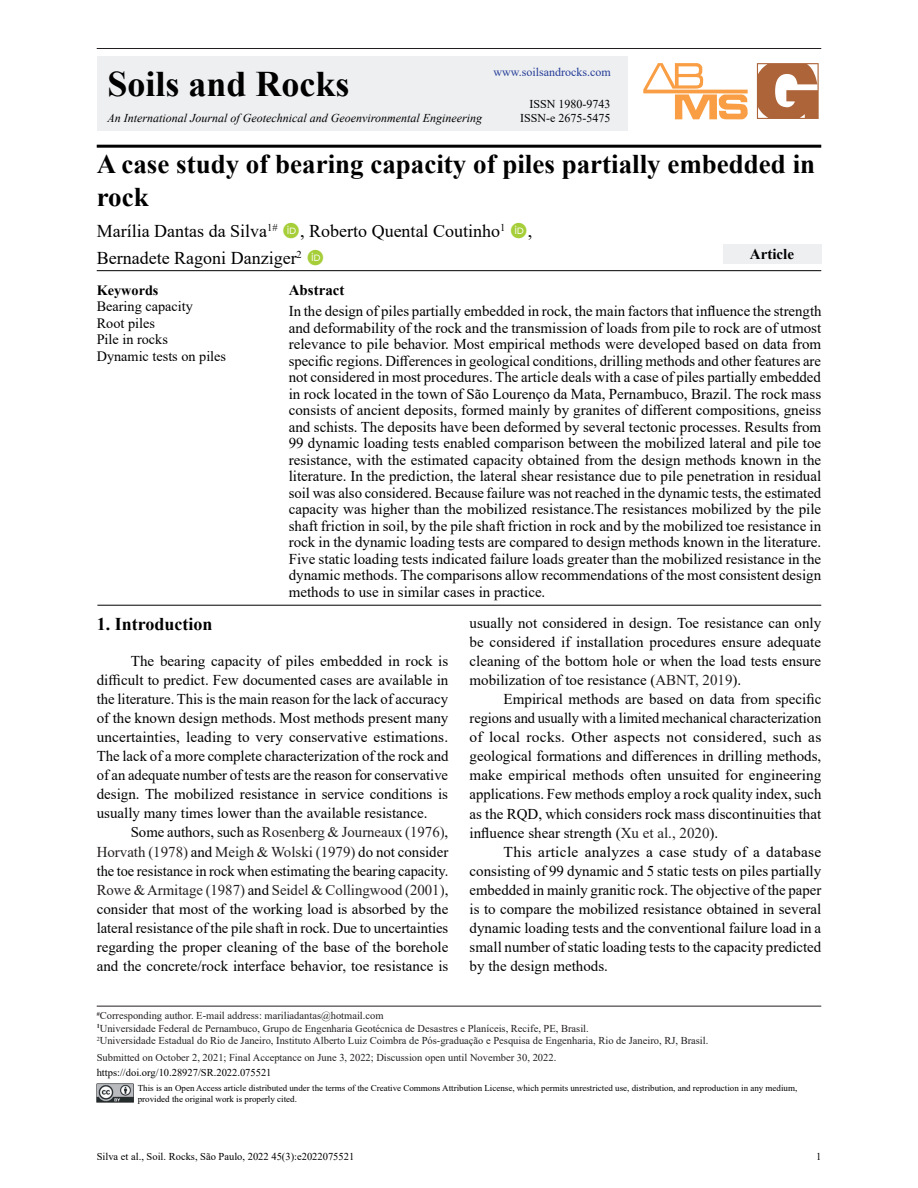
<style>
.page{position:relative;width:918px;height:1188px;background:#fff}
.page>*{position:absolute;margin:0;border:0;box-sizing:border-box;transform-origin:0 0}
.t1{font:700 36px "Times New Roman";color:#000}
.ArticleTitle{font:700 27px/32.4px "Times New Roman";color:#000}
.Authors{font:18px "Times New Roman";color:#000}
.Heading1{font:700 18px "Times New Roman";color:#000}
.Paragraph{font:15px/19px "Times New Roman";color:#000;text-align:justify}
.Abstract{font:15px/16.5px "Times New Roman";color:#000;text-align:justify}
.AbstractTitle{font:700 15px "Times New Roman";color:#000}
.Keywords{font:14.25px/16.5px "Times New Roman";color:#000}
.KeywordsTitle{font:700 14.25px "Times New Roman";color:#000}
.t2{font:italic 12px "Times New Roman";color:#000}
.t3{font:12px/14.4px "Times New Roman";color:#000;text-align:right}
.t4{font:12px "Times New Roman";color:#243d98}
.Affiliations{font:10.5px "Times New Roman";color:#231f20}
.t5{font:10.5px "Times New Roman";color:#000}
.History{font:10.5px "Times New Roman";color:#231f20}
.Correspondence{font:10.5px "Times New Roman";color:#231f20}
.t6{font:9px/10.8px "Times New Roman";color:#000}
.s1{color:#231f20}
</style>
<div class="page">
<div style="left:97px;top:57px;width:531px;height:74px;background:#eeeff1"></div>
<img style="left:97px;top:1083px;width:37px;height:20px">
<hr style="left:97px;top:48px;width:724px;height:1px;background:#231f20">
<svg style="left:757px;top:63px;width:62px;height:56px"></svg>
<svg style="left:643px;top:63px;width:105px;height:56px"></svg>
<hr style="left:97px;top:145px;width:724px;height:3px;background:#000">
<hr style="left:97px;top:270px;width:724px;height:1px;background:#000">
<hr style="left:97px;top:605px;width:724px;height:1px;background:#000">
<hr style="left:97px;top:1006px;width:724px;height:1px;background:#231f20">
<div style="left:723px;top:244px;width:98px;height:20px;background:#eeeff1"></div>
<h1 class="t1" style="left:108px;top:58px;width:244px">Soils and Rocks</h1>
<p class="t2" style="left:108px;top:110px;width:376px">An International Journal of Geotechnical and Geoenvironmental Engineering</p>
<p class="t4" style="left:494px;top:64px;width:119px">www.soilsandrocks.com</p>
<p class="t3" style="left:520px;top:96px;width:92px">ISSN 1980-9743<br>ISSN-e 2675-5475</p>
<p class="ArticleTitle" style="left:97px;top:147px;width:720px">A case study of bearing capacity of piles partially embedded in rock</p>
<p class="Authors" style="left:97px;top:218px;width:182px">Marília Dantas da Silva<sup>1#</sup></p>
<p class="Authors" style="left:300px;top:218px;width:207px">, Roberto Quental Coutinho<sup>1</sup></p>
<p class="Authors" style="left:528px;top:218px;width:6px">,</p>
<p class="Authors" style="left:97px;top:245px;width:207px">Bernadete Ragoni Danziger<sup>2</sup></p>
<p class="AbstractTitle" style="left:750px;top:243px;width:46px">Article</p>
<p class="KeywordsTitle" style="left:97px;top:280px;width:63px">Keywords</p>
<p class="Keywords" style="left:97px;top:298px;width:131px">Bearing capacity<br>Root piles<br>Pile in rocks<br>Dynamic tests on piles</p>
<p class="AbstractTitle" style="left:289px;top:279px;width:57px">Abstract</p>
<p class="Abstract" style="left:289px;top:302px;width:534px">In the design of piles partially embedded in rock, the main factors that influence the strength and deformability of the rock and the transmission of loads from pile to rock are of utmost relevance to pile behavior. Most empirical methods were developed based on data from specific regions. Differences in geological conditions, drilling methods and other features are not considered in most procedures. The article deals with a case of piles partially embedded in rock located in the town of São Lourenço da Mata, Pernambuco, Brazil. The rock mass consists of ancient deposits, formed mainly by granites of different compositions, gneiss and schists. The deposits have been deformed by several tectonic processes. Results from 99 dynamic loading tests enabled comparison between the mobilized lateral and pile toe resistance, with the estimated capacity obtained from the design methods known in the literature. In the prediction, the lateral shear resistance due to pile penetration in residual soil was also considered. Because failure was not reached in the dynamic tests, the estimated capacity was higher than the mobilized resistance.The resistances mobilized by the pile shaft friction in soil, by the pile shaft friction in rock and by the mobilized toe resistance in rock in the dynamic loading tests are compared to design methods known in the literature.<br>Five static loading tests indicated failure loads greater than the mobilized resistance in the dynamic methods. The comparisons allow recommendations of the most consistent design methods to use in similar cases in practice.</p>
<p class="Heading1" style="left:97px;top:611px;width:117px">1. Introduction</p>
<p class="Paragraph" style="left:97px;top:651px;width:353px;text-indent:34px">The bearing capacity of piles embedded in rock is difficult to predict. Few documented cases are available in the literature. This is the main reason for the lack of accuracy of the known design methods. Most methods present many uncertainties, leading to very conservative estimations.<br>The lack of a more complete characterization of the rock and of an adequate number of tests are the reason for conservative design. The mobilized resistance in service conditions is usually many times lower than the available resistance.</p>
<p class="Paragraph" style="left:97px;top:822px;width:353px;text-indent:34px">Some authors, such as <span class="s1">Rosenberg &amp; Journeaux (1976)</span>, <span class="s1">Horvath (1978)</span> and <span class="s1">Meigh &amp; Wolski (1979)</span> do not consider the toe resistance in rock when estimating the bearing capacity.<br><span class="s1">Rowe &amp; Armitage (1987)</span> and <span class="s1">Seidel &amp; Collingwood (2001)</span>, consider that most of the working load is absorbed by the lateral resistance of the pile shaft in rock. Due to uncertainties regarding the proper cleaning of the base of the borehole and the concrete/rock interface behavior, toe resistance is</p>
<p class="Paragraph" style="left:470px;top:613px;width:353px">usually not considered in design. Toe resistance can only be considered if installation procedures ensure adequate cleaning of the bottom hole or when the load tests ensure mobilization of toe resistance (<span class="s1">ABNT, 2019</span>).</p>
<p class="Paragraph" style="left:470px;top:689px;width:353px;text-indent:34px">Empirical methods are based on data from specific regions and usually with a limited mechanical characterization of local rocks. Other aspects not considered, such as geological formations and differences in drilling methods, make empirical methods often unsuited for engineering applications. Few methods employ a rock quality index, such as the RQD, which considers rock mass discontinuities that influence shear strength (<span class="s1">Xu et al., 2020</span>).</p>
<p class="Paragraph" style="left:470px;top:842px;width:353px;text-indent:34px">This article analyzes a case study of a database consisting of 99 dynamic and 5 static tests on piles partially embedded in mainly granitic rock. The objective of the paper is to compare the mobilized resistance obtained in several dynamic loading tests and the conventional failure load in a small number of static loading tests to the capacity predicted by the design methods.</p>
<p class="Correspondence" style="left:97px;top:1008px;width:288px"><sup>#</sup>Corresponding author. E-mail address: mariliadantas@hotmail.com</p>
<p class="Affiliations" style="left:97px;top:1021px;width:494px"><sup>1</sup>Universidade Federal de Pernambuco, Grupo de Engenharia Geotécnica de Desastres e Planíceis, Recife, PE, Brasil.</p>
<p class="Affiliations" style="left:97px;top:1034px;width:613px"><sup>2</sup>Universidade Estadual do Rio de Janeiro, Instituto Alberto Luiz Coimbra de Pós-graduação e Pesquisa de Engenharia, Rio de Janeiro, RJ, Brasil.</p>
<p class="History" style="left:97px;top:1050px;width:461px">Submitted on October 2, 2021; Final Acceptance on June 3, 2022; Discussion open until November 30, 2022.</p>
<p class="t5" style="left:97px;top:1065px;width:176px">https://doi.org/10.28927/SR.2022.075521</p>
<p class="t6" style="left:138px;top:1083px;width:661px">This is an Open Access article distributed under the terms of the Creative Commons Attribution License, which permits unrestricted use, distribution, and reproduction in any medium, provided the original work is properly cited.</p>
<p class="t5" style="left:97px;top:1149px;width:259px">Silva et al., Soil. Rocks, São Paulo, 2022 45(3):e2022075521</p>
<p class="t5" style="left:816px;top:1149px;width:7px">1</p>
</div>
